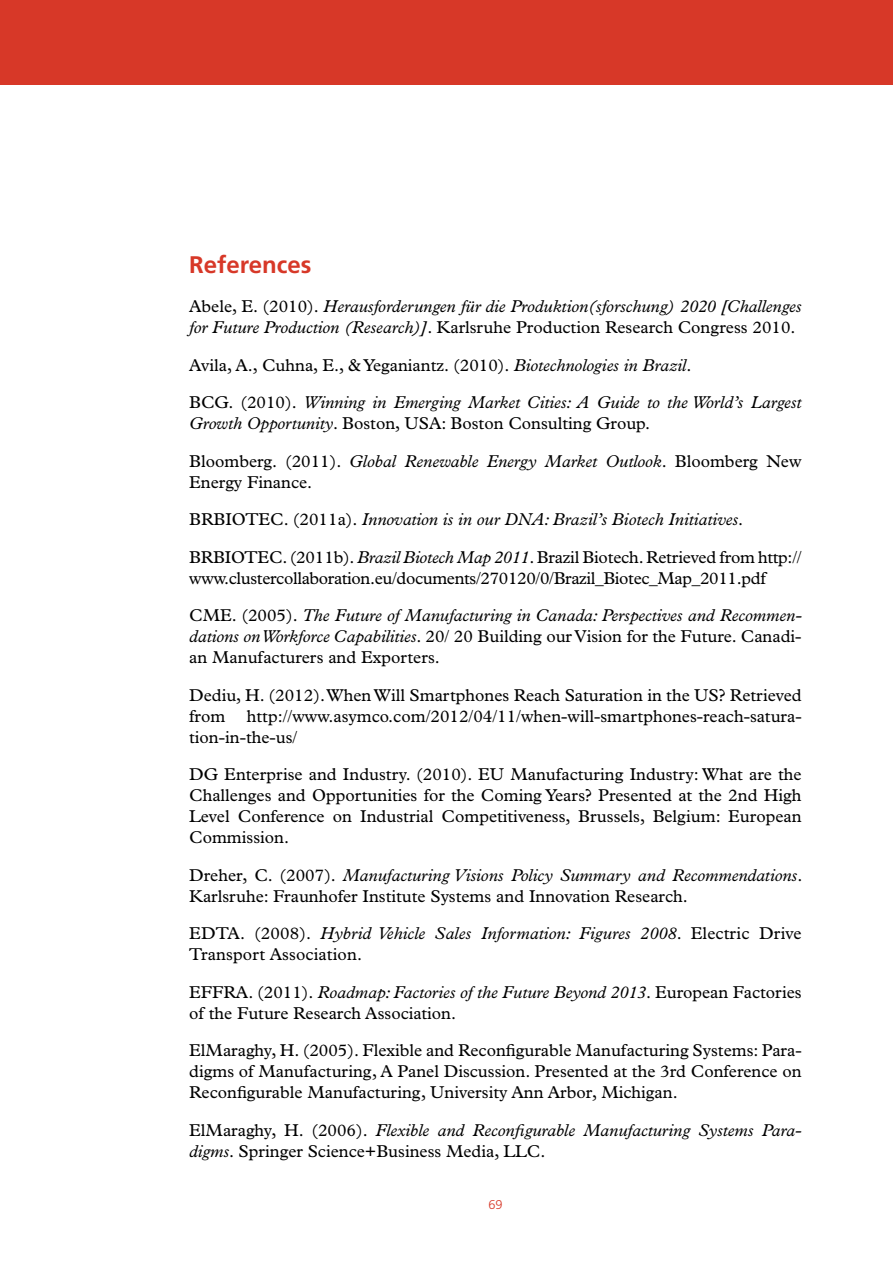
<style>
.page{position:relative;width:893px;height:1263px;background:#fff}
.page>*{position:absolute;margin:0;border:0;box-sizing:border-box;transform-origin:0 0}
.t1{font:700 24px "Frutiger LT Std";color:#d73828}
.t2{font:17.25px/21px "Plantin Std";color:#000}
.t3{font:italic 17.25px/21px "Plantin Std";color:#000}
.t4{font:17.25px/37.5px "Plantin Std";letter-spacing:-.02em;color:#000}
.t5{font:300 12.75px "Frutiger LT Std";color:#d73828}
.s1{font-style:normal}
.s2{font-style:italic}
</style>
<div class="page">
<div style="left:0;top:0;width:893px;height:85px;background:#d73828"></div>
<h1 class="t1" style="left:189px;top:251px;width:124px">References</h1>
<p class="t3" style="left:189px;top:296px;width:614px"><span class="s1">Abele, E. (2010).</span> Herausforderungen für die Produktion(sforschung) 2020 [Challenges for Future Production (Research)]<span class="s1">. Karlsruhe Production Research Congress 2010.</span></p>
<p class="t3" style="left:189px;top:346px;width:614px;line-height:37.5px"><span class="s1">Avila, A., Cuhna, E., &amp; Yeganiantz. (2010).</span> Biotechnologies in Brazil<span class="s1">.<br>BCG. (2010).</span> Winning in Emerging Market Cities: A Guide to the World’s Largest</p>
<p class="t2" style="left:189px;top:405px;width:614px;line-height:37.5px"><span class="s2">Growth Opportunity</span>. Boston, USA: Boston Consulting Group.<br>Bloomberg. (2011). <span class="s2">Global Renewable Energy Market Outlook</span>. Bloomberg New</p>
<p class="t2" style="left:189px;top:463px;width:614px;line-height:37.5px">Energy Finance.<br>BRBIOTEC. (2011a). <span class="s2">Innovation is in our DNA: Brazil’s Biotech Initiatives</span>.<br>BRBIOTEC. (2011b). <span class="s2">Brazil Biotech Map 2011</span>. Brazil Biotech. Retrieved from http://</p>
<p class="t4" style="left:189px;top:559px;width:614px">www.clustercollaboration.eu/documents/270120/0/Brazil_Biotec_Map_2011.pdf<br>CME. (2005). <span class="s2">The Future of Manufacturing in Canada: Perspectives and Recommen-</span></p>
<p class="t2" style="left:189px;top:626px;width:614px"><span class="s2">dations on Workforce Capabilities</span>. 20/ 20 Building our Vision for the Future. Canadi&shy;an Manufacturers and Exporters.</p>
<p class="t2" style="left:189px;top:684px;width:614px;text-align:justify">Dediu, H. (2012). When Will Smartphones Reach Saturation in the US? Retrieved from http://www.asymco.com/2012/04/11/when-will-smartphones-reach-satura&shy;tion-in-the-us/</p>
<p class="t2" style="left:189px;top:764px;width:614px;text-align:justify">DG Enterprise and Industry. (2010). EU Manufacturing Industry: What are the Challenges and Opportunities for the Coming Years? Presented at the 2nd High Level Conference on Industrial Competitiveness, Brussels, Belgium: European Commission.</p>
<p class="t2" style="left:189px;top:864px;width:615px">Dreher, C. (2007). <span class="s2">Manufacturing Visions Policy Summary and Recommendations</span>.<br>Karlsruhe: Fraunhofer Institute Systems and Innovation Research.</p>
<p class="t2" style="left:189px;top:923px;width:614px">EDTA. (2008). <span class="s2">Hybrid Vehicle Sales Information: Figures 2008</span>. Electric Drive<br>Transport Association.</p>
<p class="t2" style="left:189px;top:981px;width:614px">EFFRA. (2011). <span class="s2">Roadmap: Factories of the Future Beyond 2013</span>. European Factories of the Future Research Association.</p>
<p class="t2" style="left:189px;top:1040px;width:614px;text-align:justify">ElMaraghy, H. (2005). Flexible and Reconfigurable Manufacturing Systems: Para&shy;digms of Manufacturing, A Panel Discussion. Presented at the 3rd Conference on Reconfigurable Manufacturing, University Ann Arbor, Michigan.</p>
<p class="t3" style="left:189px;top:1119px;width:614px"><span class="s1">ElMaraghy, H. (2006).</span> Flexible and Reconfigurable Manufacturing Systems Para&shy;digms<span class="s1">. Springer Science+Business Media, LLC.</span></p>
<p class="t5" style="left:488px;top:1198px;width:16px">69</p>
</div>
